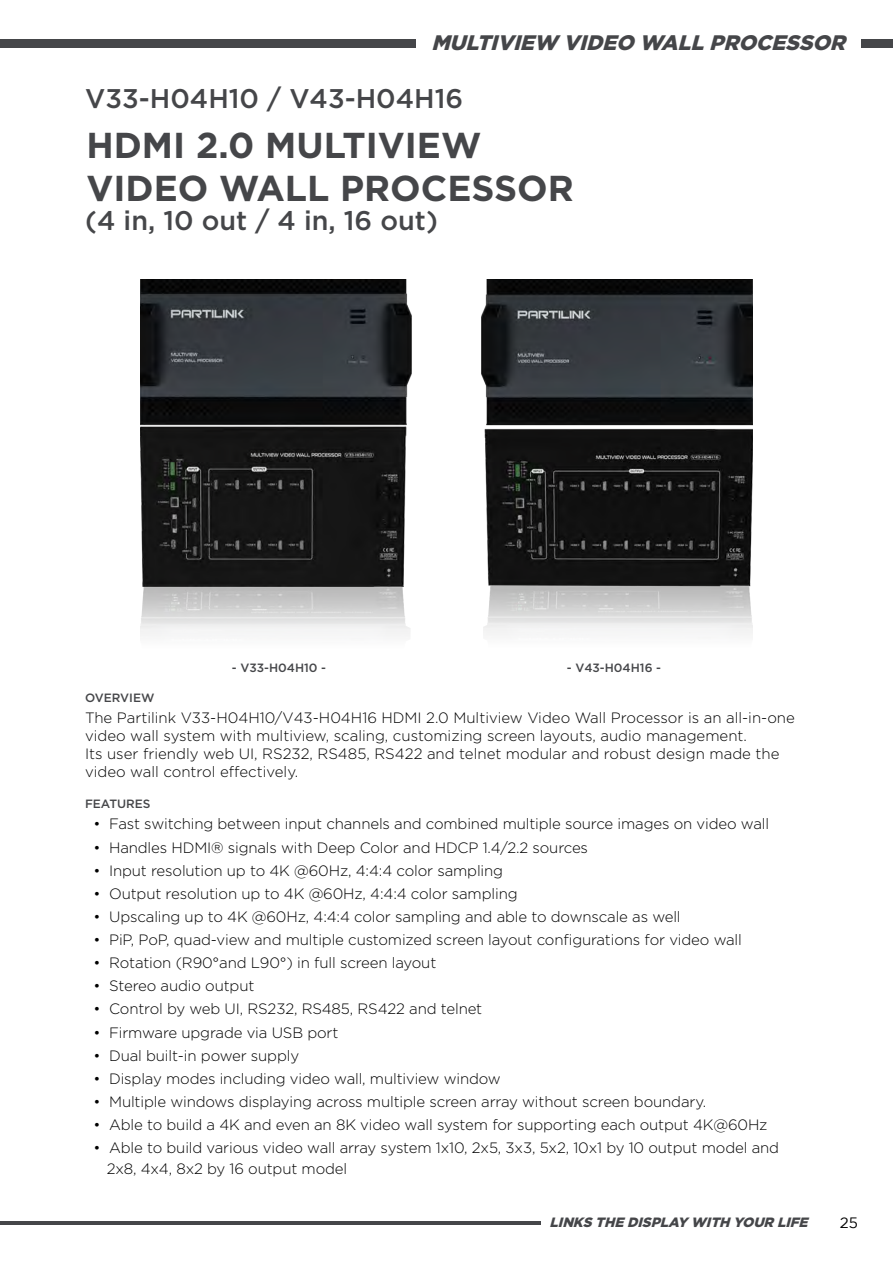
<style>
.page{position:relative;width:893px;height:1263px;background:#fff}
.page>*{position:absolute;margin:0;border:0;box-sizing:border-box;transform-origin:0 0}
.t1{font:700 36px/43.2px "Gotham";color:#454649}
.t2{font:500 27px "Gotham";color:#454649}
.t3{font:italic 900 21px "Gotham";color:#454649}
.t4{font:300 15px/18px "Gotham";letter-spacing:-.01em;color:#000}
.t5{font:15px "Gotham";color:#000}
.t6{font:italic 900 13.5px "Gotham";color:#454649}
.t7{font:500 12px "Gotham";color:#454649}
</style>
<div class="page">
<hr style="left:0;top:1221px;width:541px;height:4px;background:#454649">
<div style="left:862px;top:39px;width:31px;height:9px;background:#454649"></div>
<div style="left:0;top:39px;width:415px;height:9px;background:#454649"></div>
<img style="left:140px;top:280px;width:272px;height:356px">
<img style="left:481px;top:280px;width:272px;height:355px">
<h3 class="t3" style="left:431px;top:30px;width:421px">MULTIVIEW VIDEO WALL PROCESSOR</h3>
<h2 class="t2" style="left:85px;top:83px;width:379px">V33-H04H10 / V43-H04H16</h2>
<h1 class="t1" style="left:86px;top:122px;width:489px">HDMI 2.0 MULTIVIEW<br>VIDEO WALL PROCESSOR</h1>
<h2 class="t2" style="left:85px;top:205px;width:354px">(4 in, 10 out / 4 in, 16 out)</h2>
<p class="t7" style="left:85px;top:690px;width:71px">OVERVIEW</p>
<p class="t7" style="left:232px;top:661px;width:96px">- V33-H04H10 -</p>
<p class="t7" style="left:567px;top:661px;width:96px">- V43-H04H16 -</p>
<p class="t4" style="left:85px;top:708px;width:711px">The Partilink V33-H04H10/V43-H04H16 HDMI 2.0 Multiview Video Wall Processor is an all-in-one video wall system with multiview, scaling, customizing screen layouts, audio management.<br>Its user friendly web UI, RS232, RS485, RS422 and telnet modular and robust design made the video wall control effectively.</p>
<p class="t7" style="left:85px;top:797px;width:67px">FEATURES</p>
<p class="t4" style="left:94px;top:815px;width:677px">• Fast switching between input channels and combined multiple source images on video wall</p>
<p class="t4" style="left:94px;top:838px;width:496px">• Handles HDMI® signals with Deep Color and HDCP 1.4/2.2 sources</p>
<p class="t4" style="left:94px;top:861px;width:411px">• Input resolution up to 4K @60Hz, 4:4:4 color sampling</p>
<p class="t4" style="left:94px;top:884px;width:426px">• Output resolution up to 4K @60Hz, 4:4:4 color sampling</p>
<p class="t4" style="left:94px;top:907px;width:589px">• Upscaling up to 4K @60Hz, 4:4:4 color sampling and able to downscale as well</p>
<p class="t4" style="left:94px;top:930px;width:650px">• PiP, PoP, quad-view and multiple customized screen layout configurations for video wall</p>
<p class="t4" style="left:94px;top:954px;width:344px">• Rotation (R90°and L90°) in full screen layout</p>
<p class="t4" style="left:94px;top:977px;width:162px">• Stereo audio output</p>
<p class="t4" style="left:94px;top:1000px;width:390px">• Control by web UI, RS232, RS485, RS422 and telnet</p>
<p class="t4" style="left:94px;top:1023px;width:246px">• Firmware upgrade via USB port</p>
<p class="t4" style="left:94px;top:1046px;width:207px">• Dual built-in power supply</p>
<p class="t4" style="left:94px;top:1069px;width:409px">• Display modes including video wall, multiview window</p>
<p class="t4" style="left:94px;top:1092px;width:614px">• Multiple windows displaying across multiple screen array without screen boundary.</p>
<p class="t4" style="left:94px;top:1116px;width:675px">• Able to build a 4K and even an 8K video wall system for supporting each output 4K@60Hz</p>
<p class="t4" style="left:107px;top:1137px;width:674px;line-height:21px;text-indent:-13px">• Able to build various video wall array system 1x10, 2x5, 3x3, 5x2, 10x1 by 10 output model and<br>2x8, 4x4, 8x2 by 16 output model</p>
<p class="t6" style="left:550px;top:1214px;width:263px">LINKS THE DISPLAY WITH YOUR LIFE</p>
<p class="t5" style="left:840px;top:1214px;width:20px">25</p>
</div>
